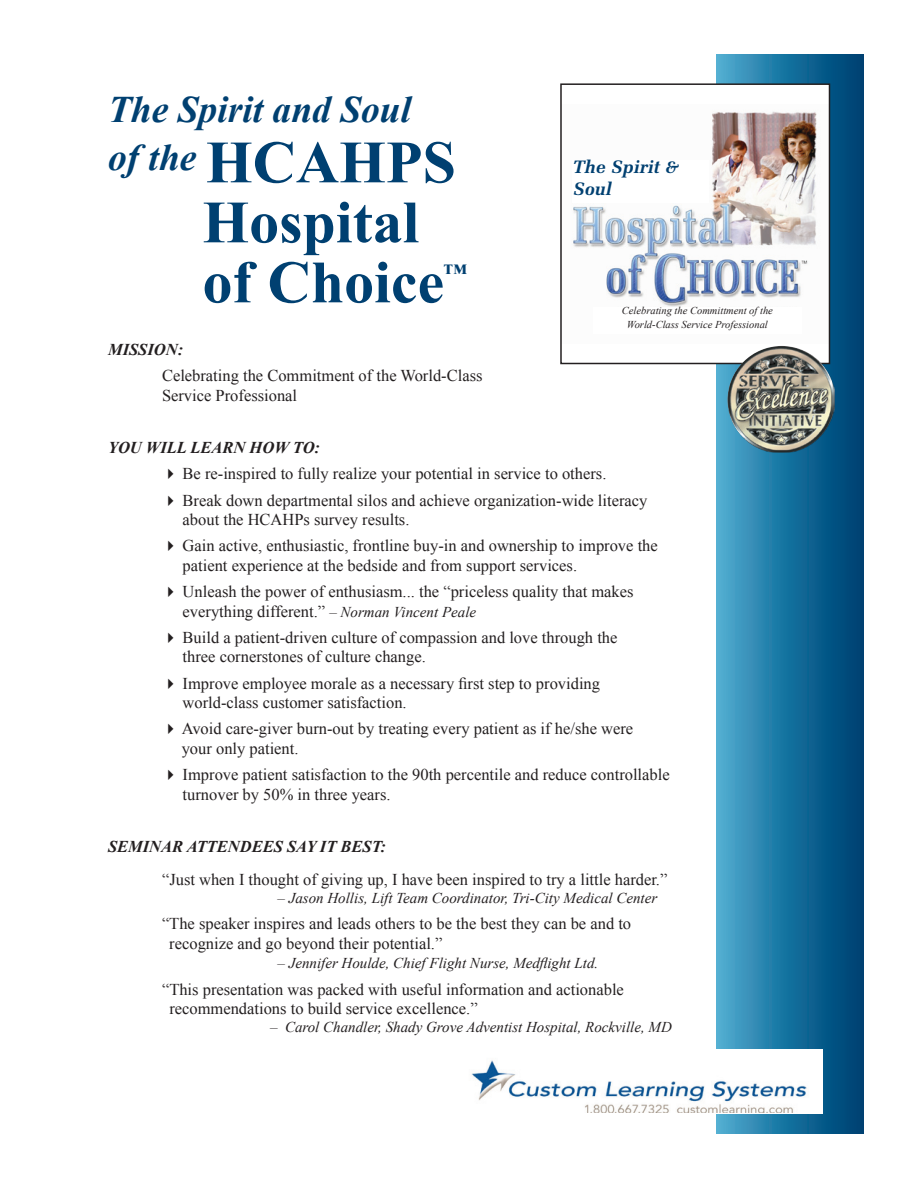
<style>
.page{position:relative;width:918px;height:1188px;background:#fff}
.page>*{position:absolute;margin:0;border:0;box-sizing:border-box;transform-origin:0 0}
.t1{font:700 60px/60px "Times New Roman";color:#004071}
.t2{font:italic 700 37.5px "Times New Roman";color:#004071}
.t3{font:italic 700 22.5px "Times New Roman";color:#004071}
.t4{font:italic 700 18px/21.6px "Melior LT Std";color:#004071}
.t5{font:16.5px/19.5px "Times New Roman";color:#231f20}
.t6{font:italic 700 16.5px "Times New Roman";color:#231f20}
.t7{font:italic 15px "Times New Roman";color:#231f20}
.t8{font:italic 10.5px/13.5px "Times New Roman";color:#231f20;text-align:center}
.s1{font-style:italic;font-size:15px}
</style>
<div class="page">
<div style="left:716px;top:54px;width:147px;height:1080px;background:linear-gradient(to right,#4aabd0,#003c6f)"></div>
<div style="left:428px;top:1049px;width:394px;height:65px;background:#fff"></div>
<div style="left:561px;top:84px;width:268px;height:279px;background:#fff"></div>
<img style="left:573px;top:111px;width:244px;height:196px">
<div style="left:560px;top:83px;width:270px;height:281px;border:2px solid #231f20"></div>
<img style="left:727px;top:346px;width:108px;height:107px">
<div style="left:573px;top:160px;width:136px;height:42px;background:#fff"></div>
<img style="left:471px;top:1060px;width:336px;height:52px">
<h2 class="t2" style="left:108px;top:84px;width:306px">THE SPIRIT AND SOUL</h2>
<h1 class="t1" style="left:202px;top:131px;width:255px;text-indent:-94px"><sup>OF</sup> <sup>THE</sup> HCAHPS<br>Hospital of Choice</h1>
<h3 class="t3" style="left:444px;top:257px;width:24px">™</h3>
<p class="t6" style="left:108px;top:338px;width:77px">MISSION:</p>
<p class="t5" style="left:162px;top:366px;width:322px">Celebrating the Commitment of the World-Class<br>Service Professional</p>
<p class="t4" style="left:573px;top:156px;width:108px">The Spirit &amp;<br>Soul</p>
<p class="t8" style="left:622px;top:304px;width:153px">Celebrating the Committment of the<br>World-Class Service Professional</p>
<p class="t6" style="left:108px;top:436px;width:214px">YOU WILL LEARN HOW TO:</p>
<p class="t5" style="left:162px;top:464px;width:446px">✔ Be re-inspired to fully realize your potential in service to others.</p>
<p class="t5" style="left:183px;top:490px;width:466px;text-indent:-21px">✔ Break down departmental silos and achieve organization-wide literacy about the HCAHPs survey results.</p>
<p class="t5" style="left:183px;top:536px;width:477px;text-indent:-21px">✔ Gain active, enthusiastic, frontline buy-in and ownership to improve the patient experience at the bedside and from support services.</p>
<p class="t5" style="left:183px;top:582px;width:452px;text-indent:-21px">✔ Unleash the power of enthusiasm... the “priceless quality that makes everything different.” <span class="s1">– Norman Vincent Peale</span></p>
<p class="t5" style="left:183px;top:627px;width:436px;text-indent:-21px">✔ Build a patient-driven culture of compassion and love through the three cornerstones of culture change.</p>
<p class="t5" style="left:183px;top:673px;width:419px;text-indent:-21px">✔ Improve employee morale as a necessary first step to providing world-class customer satisfaction.</p>
<p class="t5" style="left:182px;top:719px;width:453px;text-indent:-20px">✔ Avoid care-giver burn-out by treating every patient as if he/she were your only patient.</p>
<p class="t5" style="left:183px;top:765px;width:489px;text-indent:-21px">✔ Improve patient satisfaction to the 90th percentile and reduce controllable turnover by 50% in three years.</p>
<p class="t6" style="left:108px;top:835px;width:280px">SEMINAR ATTENDEES SAY IT BEST:</p>
<p class="t5" style="left:162px;top:870px;width:507px">“Just when I thought of giving up, I have been inspired to try a little harder.”</p>
<p class="t7" style="left:278px;top:888px;width:381px">– Jason Hollis, Lift Team Coordinator, Tri-City Medical Center</p>
<p class="t5" style="left:169px;top:914px;width:463px;text-indent:-7px">“The speaker inspires and leads others to be the best they can be and to recognize and go beyond their potential.”</p>
<p class="t7" style="left:278px;top:953px;width:322px">– Jennifer Houlde, Chief Flight Nurse, Medflight Ltd.</p>
<p class="t5" style="left:169px;top:979px;width:456px;text-indent:-7px">“This presentation was packed with useful information and actionable recommendations to build service excellence.”</p>
<p class="t7" style="left:270px;top:1017px;width:403px">– Carol Chandler, Shady Grove Adventist Hospital, Rockville, MD</p>
</div>
